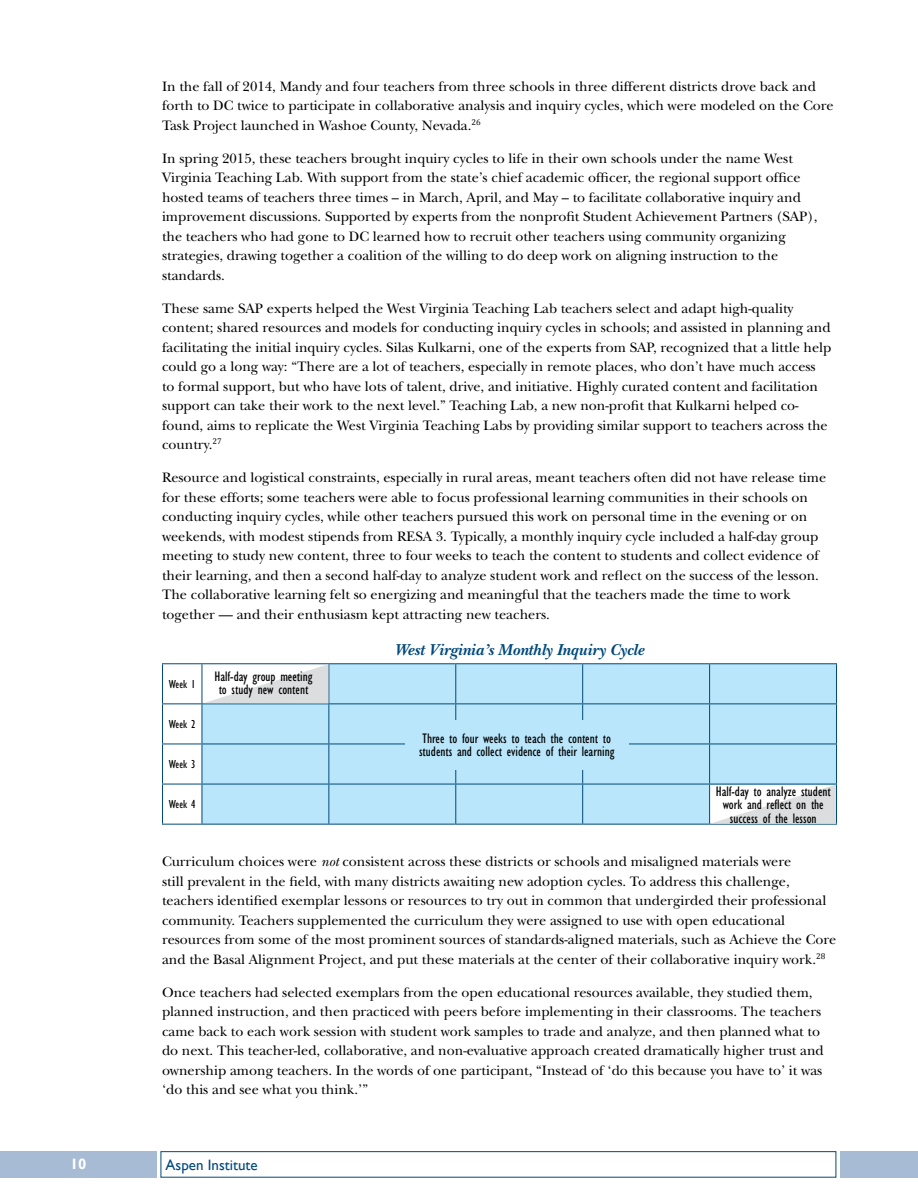
<style>
.page{position:relative;width:918px;height:1188px;background:#fff}
.page>*{position:absolute;margin:0;border:0;box-sizing:border-box;transform-origin:0 0}
.B_head{font:italic 700 16.5px "New Baskerville Std";color:#00497c}
.t1{font:15px "Gill Sans";color:#00497c}
.t2{font:700 15px "Gill Sans";color:#fff}
.Body{font:14.25px/19.5px "New Baskerville Std";color:#000}
.Body-2{font:condensed 14.25px/13.5px "Gill Sans Std";color:#000}
.Sidebar_body{font:condensed 12px "Gill Sans Std";color:#000}
.s1{font-style:italic}
</style>
<div class="page">
<div style="left:841px;top:1151px;width:77px;height:27px;background:#a8bbd5"></div>
<div style="left:0;top:1151px;width:157px;height:27px;background:#a8bbd5"></div>
<div style="left:161px;top:1151px;width:675px;height:27px;border:1px solid #00497c"></div>
<hr style="left:162px;top:663px;width:40px;height:1px;background:#00497c">
<hr style="left:162px;top:664px;width:1px;height:39px;background:#00497c">
<hr style="left:202px;top:663px;width:127px;height:1px;background:#00497c">
<hr style="left:201px;top:664px;width:1px;height:39px;background:#00497c">
<hr style="left:329px;top:663px;width:127px;height:1px;background:#00497c">
<hr style="left:456px;top:663px;width:127px;height:1px;background:#00497c">
<hr style="left:583px;top:663px;width:127px;height:1px;background:#00497c">
<hr style="left:710px;top:663px;width:127px;height:1px;background:#00497c">
<hr style="left:162px;top:703px;width:40px;height:1px;background:#00497c">
<hr style="left:162px;top:704px;width:1px;height:39px;background:#00497c">
<hr style="left:201px;top:704px;width:1px;height:39px;background:#00497c">
<hr style="left:162px;top:743px;width:40px;height:1px;background:#00497c">
<hr style="left:162px;top:744px;width:1px;height:40px;background:#00497c">
<hr style="left:201px;top:744px;width:1px;height:40px;background:#00497c">
<hr style="left:162px;top:784px;width:40px;height:1px;background:#00497c">
<hr style="left:162px;top:785px;width:1px;height:39px;background:#00497c">
<hr style="left:201px;top:785px;width:1px;height:39px;background:#00497c">
<hr style="left:162px;top:824px;width:40px;height:1px;background:#00497c">
<hr style="left:202px;top:824px;width:127px;height:1px;background:#00497c">
<hr style="left:329px;top:824px;width:127px;height:1px;background:#00497c">
<hr style="left:456px;top:824px;width:127px;height:1px;background:#00497c">
<hr style="left:583px;top:824px;width:127px;height:1px;background:#00497c">
<hr style="left:710px;top:824px;width:127px;height:1px;background:#00497c">
<svg style="left:202px;top:664px;width:635px;height:160px;background:#b8e1f4"></svg>
<div style="left:405px;top:720px;width:224px;height:50px;background:#b9e6fa"></div>
<p class="Body" style="left:162px;top:76px;width:673px">In the fall of 2014, Mandy and four teachers from three schools in three different districts drove back and forth to DC twice to participate in collaborative analysis and inquiry cycles, which were modeled on the Core<br>Task Project launched in Washoe County, Nevada.<sup>26</sup></p>
<p class="Body" style="left:162px;top:148px;width:657px">In spring 2015, these teachers brought inquiry cycles to life in their own schools under the name West Virginia Teaching Lab. With support from the state’s chief academic officer, the regional support office hosted teams of teachers three times – in March, April, and May – to facilitate collaborative inquiry and improvement discussions. Supported by experts from the nonprofit Student Achievement Partners (SAP), the teachers who had gone to DC learned how to recruit other teachers using community organizing strategies, drawing together a coalition of the willing to do deep work on aligning instruction to the standards.</p>
<p class="Body" style="left:162px;top:298px;width:671px">These same SAP experts helped the West Virginia Teaching Lab teachers select and adapt high-quality content; shared resources and models for conducting inquiry cycles in schools; and assisted in planning and facilitating the initial inquiry cycles. Silas Kulkarni, one of the experts from SAP, recognized that a little help could go a long way: “There are a lot of teachers, especially in remote places, who don’t have much access to formal support, but who have lots of talent, drive, and initiative. Highly curated content and facilitation support can take their work to the next level.” Teaching Lab, a new non-profit that Kulkarni helped co&shy;found, aims to replicate the West Virginia Teaching Labs by providing similar support to teachers across the country.<sup>27</sup></p>
<p class="Body" style="left:162px;top:468px;width:666px">Resource and logistical constraints, especially in rural areas, meant teachers often did not have release time for these efforts; some teachers were able to focus professional learning communities in their schools on conducting inquiry cycles, while other teachers pursued this work on personal time in the evening or on weekends, with modest stipends from RESA 3. Typically, a monthly inquiry cycle included a half-day group meeting to study new content, three to four weeks to teach the content to students and collect evidence of their learning, and then a second half-day to analyze student work and reflect on the success of the lesson.<br>The collaborative learning felt so energizing and meaningful that the teachers made the time to work together — and their enthusiasm kept attracting new teachers.</p>
<p class="Sidebar_body" style="left:169px;top:677px;width:28px">Week 1</p>
<p class="Sidebar_body" style="left:169px;top:718px;width:28px">Week 2</p>
<p class="Sidebar_body" style="left:169px;top:758px;width:28px">Week 3</p>
<p class="Sidebar_body" style="left:169px;top:798px;width:28px">Week 4</p>
<p class="Body-2" style="left:215px;top:670px;width:99px">Half-day group meeting to study new content</p>
<p class="B_head" style="left:394px;top:640px;width:251px">West Virginia’s Monthly Inquiry Cycle</p>
<p class="Body-2" style="left:419px;top:732px;width:197px">Three to four weeks to teach the content to students and collect evidence of their learning</p>
<p class="Body-2" style="left:716px;top:785px;width:116px;text-align:center">Half-day to analyze student work and reflect on the success of the lesson</p>
<p class="Body" style="left:162px;top:852px;width:676px">Curriculum choices were <span class="s1">not</span> consistent across these districts or schools and misaligned materials were<br>still prevalent in the field, with many districts awaiting new adoption cycles. To address this challenge, teachers identified exemplar lessons or resources to try out in common that undergirded their professional community. Teachers supplemented the curriculum they were assigned to use with open educational resources from some of the most prominent sources of standards-aligned materials, such as Achieve the Core and the Basal Alignment Project, and put these materials at the center of their collaborative inquiry work.<sup>28</sup></p>
<p class="Body" style="left:162px;top:982px;width:663px">Once teachers had selected exemplars from the open educational resources available, they studied them, planned instruction, and then practiced with peers before implementing in their classrooms. The teachers came back to each work session with student work samples to trade and analyze, and then planned what to do next. This teacher-led, collaborative, and non-evaluative approach created dramatically higher trust and ownership among teachers. In the words of one participant, “Instead of ‘do this because you have to’ it was ‘do this and see what you think.’”</p>
<p class="t2" style="left:70px;top:1155px;width:18px">10</p>
<p class="t1" style="left:166px;top:1156px;width:94px">Aspen Institute</p>
</div>
